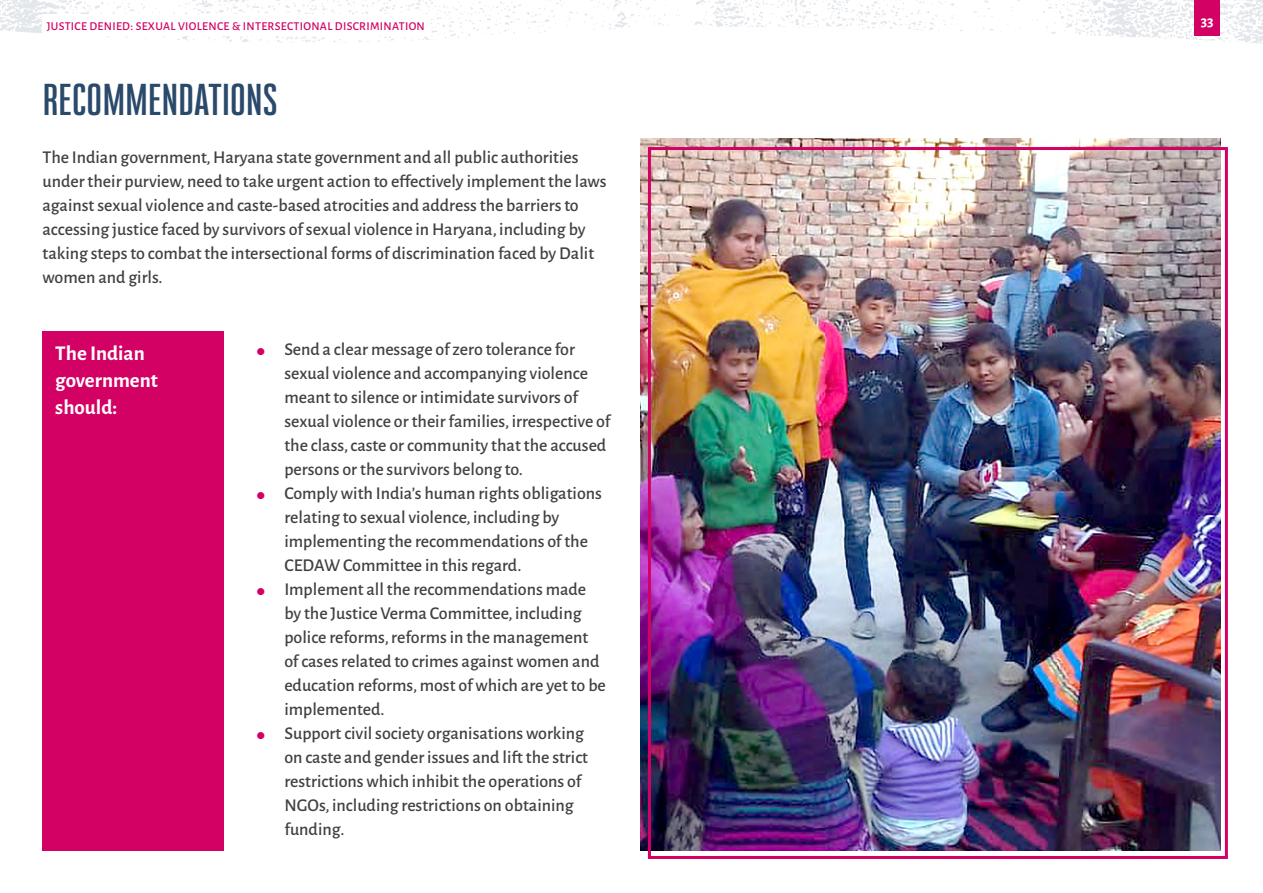
<style>
.page{position:relative;width:1263px;height:893px;background:#fff}
.page>*{position:absolute;margin:0;border:0;box-sizing:border-box;transform-origin:0 0}
.TOC_Header_01{font:700 39px "Bw Stretch";letter-spacing:.01em;color:#2a496b}
.t1{font:700 21px/27px "Alegreya Sans";color:#fff}
.t2{font:500 18px/24px "Alegreya Sans";color:#414042}
.t3{font:700 15px "Alegreya Sans";color:#fff}
.t4{font:500 12px "Alegreya Sans";letter-spacing:.025em;color:#d40164}
</style>
<div class="page">
<img style="left:0;top:0;width:1263px;height:44px">
<img style="left:640px;top:139px;width:580px;height:711px">
<div style="left:648px;top:147px;width:580px;height:712px;border:3px solid #d40164"></div>
<div style="left:43px;top:331px;width:181px;height:519px;background:#d40164"></div>
<div style="left:1194px;top:0;width:26px;height:36px;background:#d40164"></div>
<div style="left:43px;top:14px;width:388px;height:22px;background:#fff"></div>
<p class="t4" style="left:47px;top:17px;width:380px">JUSTICE DENIED: SEXUAL VIOLENCE &amp; INTERSECTIONAL DISCRIMINATION</p>
<p class="t3" style="left:1201px;top:10px;width:14px">33</p>
<p class="TOC_Header_01" style="left:43px;top:74px;width:236px">RECOMMENDATIONS</p>
<p class="t2" style="left:43px;top:144px;width:565px">The Indian government, Haryana state government and all public authorities under their purview, need to take urgent action to effectively implement the laws against sexual violence and caste-based atrocities and address the barriers to accessing justice faced by survivors of sexual violence in Haryana, including by taking steps to combat the intersectional forms of discrimination faced by Dalit women and girls.</p>
<p class="t1" style="left:55px;top:338px;width:104px">The Indian government should:</p>
<p class="t2" style="left:284px;top:336px;width:328px">Send a clear message of zero tolerance for sexual violence and accompanying violence meant to silence or intimidate survivors of sexual violence or their families, irrespective of the class, caste or community that the accused persons or the survivors belong to.</p>
<p class="t2" style="left:284px;top:480px;width:319px">Comply with India’s human rights obligations relating to sexual violence, including by implementing the recommendations of the CEDAW Committee in this regard.</p>
<p class="t2" style="left:284px;top:576px;width:323px">Implement all the recommendations made by the Justice Verma Committee, including police reforms, reforms in the management of cases related to crimes against women and education reforms, most of which are yet to be implemented.</p>
<p class="t2" style="left:284px;top:720px;width:305px">Support civil society organisations working on caste and gender issues and lift the strict restrictions which inhibit the operations of NGOs, including restrictions on obtaining funding.</p>
</div>
